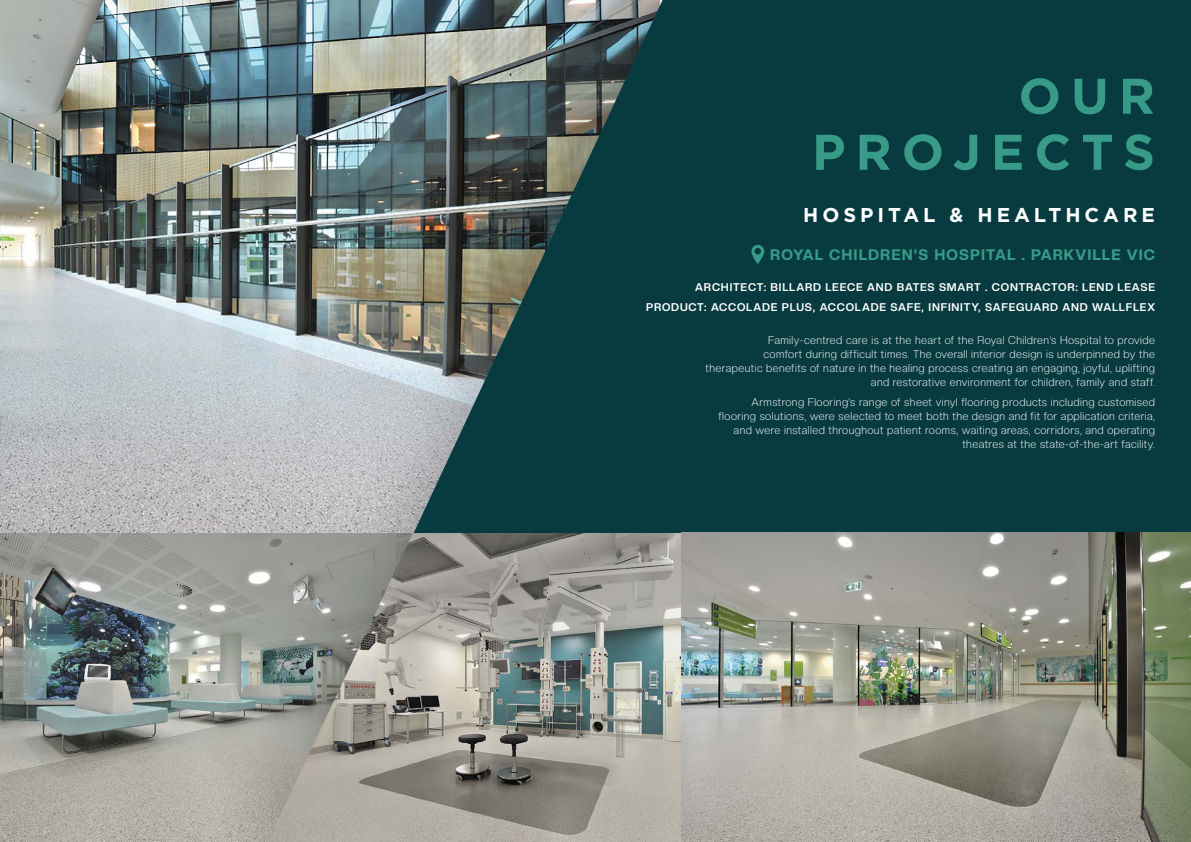
<style>
.page{position:relative;width:1191px;height:842px;background:#fff}
.page>*{position:absolute;margin:0;border:0;box-sizing:border-box;transform-origin:0 0}
.t1{font:700 50px/56px "Gotham";letter-spacing:.2em;color:#379b87;text-align:right}
.t2{font:700 20px "Gotham";letter-spacing:.2em;color:#fff}
.t3{font:800 15px "Creato Display";letter-spacing:.075em;color:#379b87}
.t4{font:300 11px/14px "Creato Display";letter-spacing:.04em;color:#fff;text-align:right}
.t5{font:700 11px/19.7px "Creato Display";letter-spacing:.075em;color:#fff;text-align:right}
</style>
<div class="page">
<img style="left:0;top:533px;width:199px;height:309px">
<img style="left:0;top:0;width:199px;height:533px">
<div style="left:199px;top:0;width:992px;height:842px;background:#000;opacity:.2"></div>
<svg style="left:269px;top:0;width:922px;height:533px;background:#2b5356"></svg>
<img style="left:267px;top:533px;width:414px;height:309px">
<svg style="left:751px;top:245px;width:13px;height:19px"></svg>
<img style="left:681px;top:533px;width:510px;height:309px">
<h1 class="t1" style="left:812px;top:68px;width:344px">OUR<br>PROJECTS</h1>
<h2 class="t2" style="left:803px;top:202px;width:353px">HOSPITAL &amp; HEALTHCARE</h2>
<h3 class="t3" style="left:770px;top:246px;width:386px">ROYAL CHILDREN’S HOSPITAL . PARKVILLE VIC</h3>
<p class="t5" style="left:646px;top:277px;width:510px">ARCHITECT: BILLARD LEECE AND BATES SMART . CONTRACTOR: LEND LEASE<br>PRODUCT: ACCOLADE PLUS, ACCOLADE SAFE, INFINITY, SAFEGUARD AND WALLFLEX</p>
<p class="t4" style="left:705px;top:333px;width:451px">Family-centred care is at the heart of the Royal Children’s Hospital to provide<br>comfort during difficult times. The overall interior design is underpinned by the therapeutic benefits of nature in the healing process creating an engaging, joyful, uplifting and restorative environment for children, family and staff.</p>
<p class="t4" style="left:718px;top:395px;width:438px">Armstrong Flooring’s range of sheet vinyl flooring products including customised flooring solutions, were selected to meet both the design and fit for application criteria, and were installed throughout patient rooms, waiting areas, corridors, and operating theatres at the state-of-the-art facility.</p>
</div>
